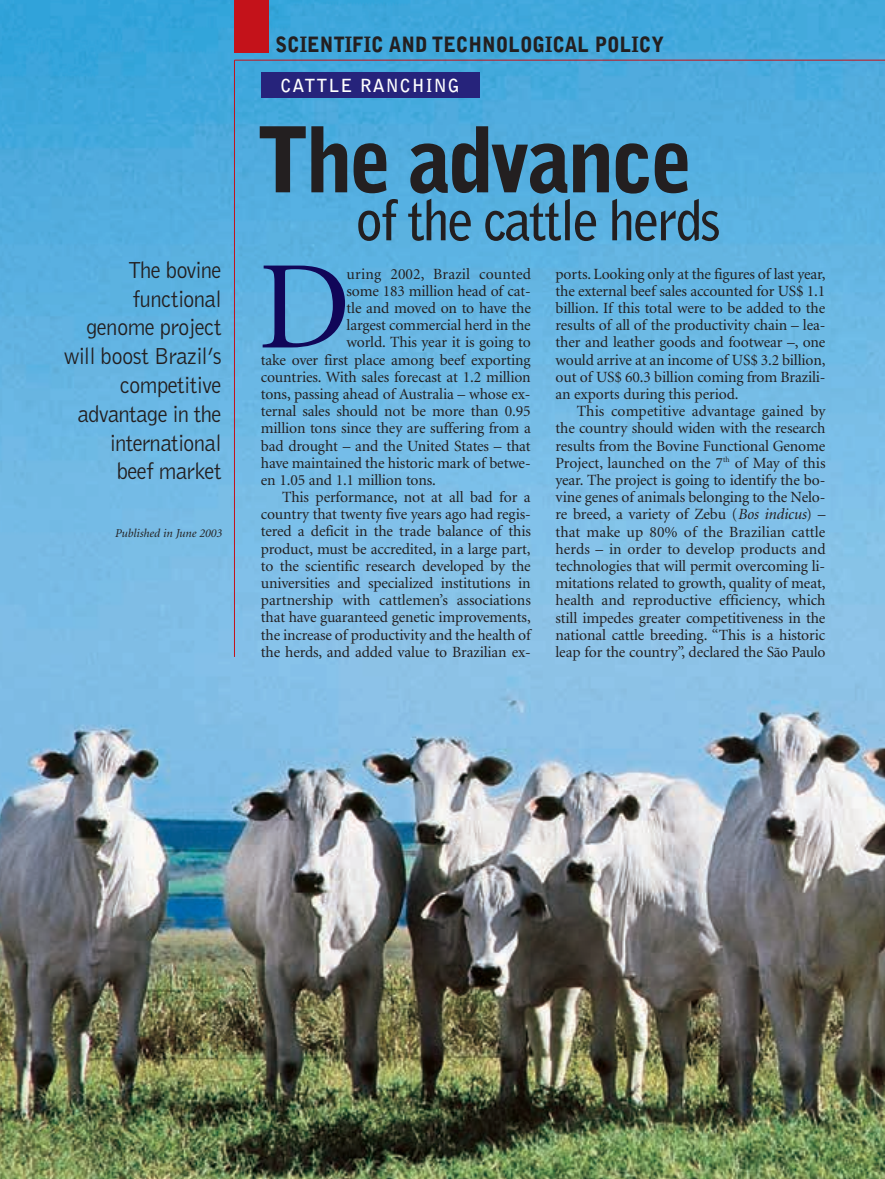
<style>
.page{position:relative;width:885px;height:1179px;background:#fff}
.page>*{position:absolute;margin:0;border:0;box-sizing:border-box;transform-origin:0 0}
.t1{font:126px "Minion";color:#110658}
.t2{font:900 90px "Bell Gothic";letter-spacing:-.04em;color:#231f20;scale:.95 1}
.t3{font:700 55.5px "Bell Gothic";letter-spacing:-.04em;color:#231f20;scale:.95 1}
.t4{font:300 24px/28.8px "Bell Gothic";letter-spacing:-.03em;color:#231f20;text-align:right;scale:.95 1}
.t5{font:900 21px "Bell Gothic";color:#231f20;scale:.9 1}
.t6{font:700 18px "Bell Gothic";letter-spacing:.055em;color:#fff}
.t7{font:15.6px/17.2px "Minion";letter-spacing:-.01em;color:#231f20;text-align:justify}
.t8{font:15.6px "Minion";letter-spacing:.01em;color:#231f20}
.t9{font:italic 12px "Minion";color:#231f20}
.s1{font-style:italic}
</style>
<div class="page">
<img style="left:0;top:0;width:885px;height:1179px">
<h3 class="t4" style="left:64px;top:257px;width:167px">The bovine functional genome project will boost Brazil’s competitive advantage in the international<br>beef market</h3>
<p class="t9" style="left:115px;top:527px;width:108px">Published in June 2003</p>
<h3 class="t5" style="left:276px;top:32px;width:433px">SCIENTIFIC AND TECHNOLOGICAL POLICY</h3>
<p class="t6" style="left:281px;top:75px;width:181px">CATTLE RANCHING</p>
<h2 class="t2" style="left:257px;top:108px;width:461px">The advance</h2>
<h3 class="t3" style="left:356px;top:187px;width:385px">of the cattle herds</h3>
<p class="t8" style="left:347px;top:266px;width:186px">uring 2002, Brazil counted</p>
<p class="t7" style="left:347px;top:283px;width:186px">some 183 million head of cat-</p>
<p class="t7" style="left:347px;top:300px;width:186px">tle and moved on to have the</p>
<p class="t7" style="left:347px;top:317px;width:186px">largest commercial herd in the</p>
<p class="t7" style="left:347px;top:334px;width:186px">world. This year it is going to</p>
<p class="t7" style="left:261px;top:352px;width:271px">take over first place among beef exporting</p>
<p class="t7" style="left:261px;top:369px;width:271px">countries. With sales forecast at 1.2 million</p>
<p class="t7" style="left:261px;top:386px;width:271px">tons, passing ahead of Australia – whose ex-</p>
<p class="t7" style="left:261px;top:403px;width:271px">ternal sales should not be more than 0.95</p>
<p class="t7" style="left:261px;top:420px;width:271px">million tons since they are suffering from a</p>
<p class="t7" style="left:261px;top:438px;width:271px">bad drought – and the United States – that</p>
<p class="t7" style="left:261px;top:455px;width:271px">have maintained the historic mark of betwe-</p>
<p class="t7" style="left:261px;top:472px;width:177px">en 1.05 and 1.1 million tons.</p>
<p class="t7" style="left:282px;top:489px;width:250px">This performance, not at all bad for a</p>
<p class="t7" style="left:261px;top:506px;width:271px">country that twenty five years ago had regis-</p>
<p class="t7" style="left:261px;top:523px;width:271px">tered a deficit in the trade balance of this</p>
<p class="t7" style="left:261px;top:541px;width:271px">product, must be accredited, in a large part,</p>
<p class="t7" style="left:261px;top:558px;width:271px">to the scientific research developed by the</p>
<p class="t7" style="left:261px;top:575px;width:271px">universities and specialized institutions in</p>
<p class="t7" style="left:261px;top:592px;width:271px">partnership with cattlemen’s associations</p>
<p class="t7" style="left:261px;top:609px;width:271px">that have guaranteed genetic improvements,</p>
<p class="t7" style="left:261px;top:627px;width:271px">the increase of productivity and the health of</p>
<p class="t7" style="left:261px;top:644px;width:271px">the herds, and added value to Brazilian ex-</p>
<h1 class="t1" style="left:259px;top:245px;width:93px">D</h1>
<p class="t7" style="left:556px;top:266px;width:272px">ports. Looking only at the figures of last year, the external beef sales accounted for US$ 1.1 billion. If this total were to be added to the results of all of the productivity chain – lea&shy;ther and leather goods and footwear –, one would arrive at an income of US$ 3.2 billion, out of US$ 60.3 billion coming from Brazili&shy;an exports during this period.</p>
<p class="t7" style="left:556px;top:403px;width:272px;text-indent:21px">This competitive advantage gained by the country should widen with the research results from the Bovine Functional Genome Project, launched on the 7<sup>th</sup> of May of this year. The project is going to identify the bo&shy;vine genes of animals belonging to the Nelo&shy;re breed, a variety of Zebu (<span class="s1">Bos indicus</span>) – that make up 80% of the Brazilian cattle herds – in order to develop products and technologies that will permit overcoming li&shy;mitations related to growth, quality of meat, health and reproductive efficiency, which still impedes greater competitiveness in the national cattle breeding. “This is a historic leap for the country”, declared the São Paulo</p>
</div>
